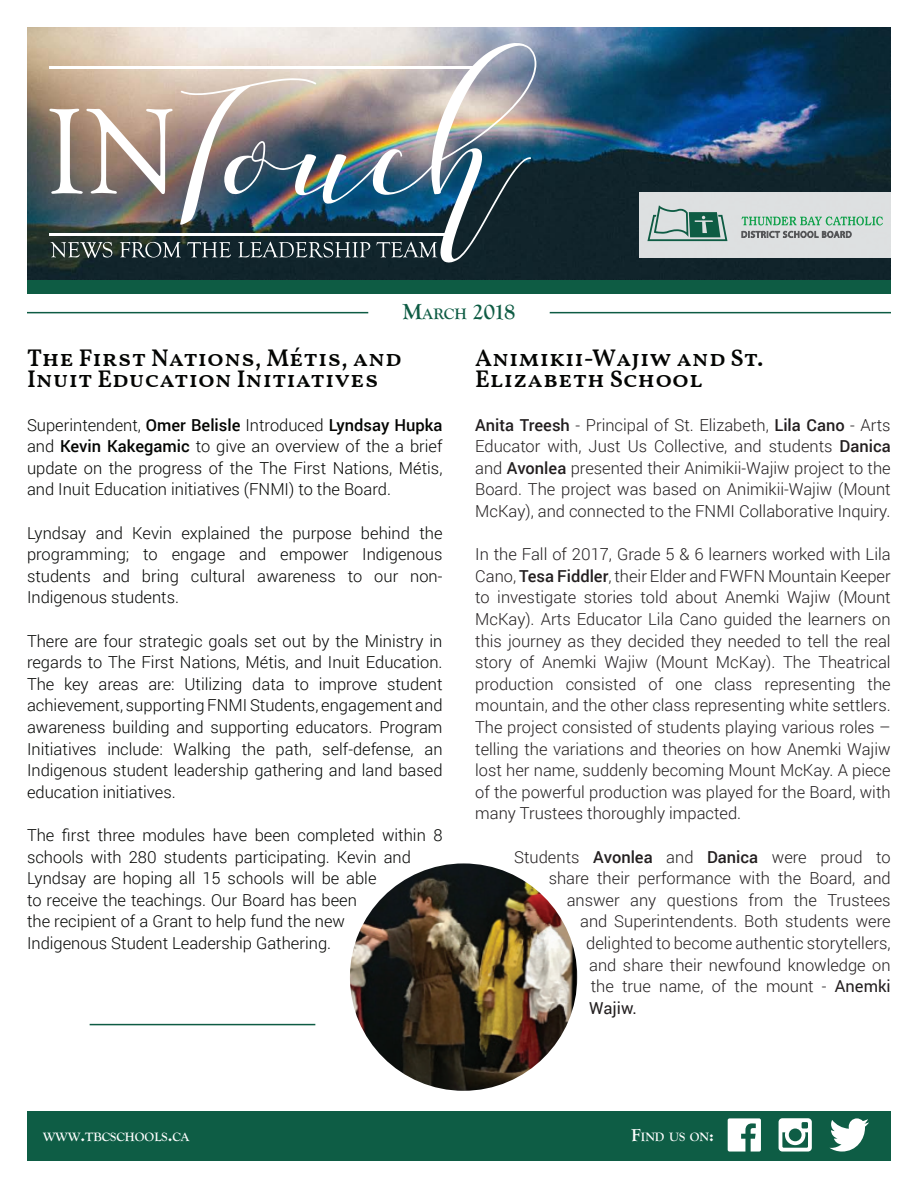
<style>
.page{position:relative;width:918px;height:1188px;background:#fff}
.page>*{position:absolute;margin:0;border:0;box-sizing:border-box;transform-origin:0 0}
.t1{font:600 24px/21.6px "Vollkorn";color:#040503}
.t2{font:300 16.5px/21.6px "Roboto";color:#231f20;text-align:justify}
.t3{font:300 16.5px/21.6px "Roboto";color:#040503;text-align:justify}
.t4{font:16.5px "Roboto";color:#231f20}
.t5{font:700 15.75px "Goudy Old Style T";color:#0e5c44}
.t6{font:700 12.6px "Goudy Old Style T";color:#fff}
.s1{font-size:22.5px}
.s2{font-weight:500}
.s3{font-weight:400}
.s4{font-size:18px}
</style>
<div class="page">
<div style="left:27px;top:27px;width:864px;height:267px;background:#0e5c44"></div>
<img style="left:27px;top:27px;width:864px;height:252px">
<img style="left:49px;top:43px;width:487px;height:220px">
<div style="left:639px;top:192px;width:252px;height:65px;background:#dde0e1"></div>
<hr style="left:27px;top:312px;width:341px;height:1px;background:#0e5c44">
<hr style="left:550px;top:312px;width:341px;height:1px;background:#0e5c44">
<hr style="left:90px;top:1024px;width:225px;height:1px;background:#0e5c44">
<img style="left:350px;top:863px;width:227px;height:228px;border-radius:114px">
<div style="left:27px;top:1111px;width:864px;height:50px;background:#0e5d45"></div>
<svg style="left:728px;top:1118px;width:33px;height:34px"></svg>
<svg style="left:779px;top:1118px;width:33px;height:34px"></svg>
<svg style="left:829px;top:1118px;width:40px;height:34px"></svg>
<svg style="left:742px;top:231px;width:109px;height:7px"></svg>
<svg style="left:741px;top:216px;width:142px;height:9px"></svg>
<svg style="left:647px;top:205px;width:80px;height:36px"></svg>
<p class="t5" style="left:403px;top:305px;width:114px"><span class="s1">M</span>ARCH <span class="s1">2018</span></p>
<p class="t1" style="left:27px;top:347px;width:377px">The First Nations, Métis, and<br>Inuit Education Initiatives</p>
<p class="t3" style="left:27px;top:413px;width:417px">Superintendent, <span class="s2">Omer Belisle</span> Introduced <span class="s2">Lyndsay Hupka </span>and <span class="s2">Kevin Kakegamic</span> to give an overview of the a brief update on the progress of the The First Nations, Métis, and Inuit Education initiatives (FNMI) to the Board.</p>
<p class="t3" style="left:27px;top:521px;width:417px">Lyndsay and Kevin explained the purpose behind the programming; to engage and empower Indigenous students and bring cultural awareness to our non-Indigenous students.</p>
<p class="t3" style="left:27px;top:629px;width:417px">There are four strategic goals set out by the Ministry in regards to The First Nations, Métis, and Inuit Education.<br>The key areas are: Utilizing data to improve student achievement, supporting FNMI Students, engagement and awareness building and supporting educators. Program Initiatives include: Walking the path, self-defense, an Indigenous student leadership gathering and land based education initiatives.</p>
<p class="t3" style="left:27px;top:824px;width:417px;text-align:left">The first three modules have been completed within 8 schools with 280 students participating. Kevin and Lyndsay are hoping all 15 schools will be able<br>to receive the teachings. Our Board has been<br>the recipient of a Grant to help fund the new<br>Indigenous Student Leadership Gathering.</p>
<p class="t1" style="left:475px;top:347px;width:290px">Animikii-Wajiw and St.<br>Elizabeth School</p>
<p class="t2" style="left:475px;top:413px;width:417px"><span class="s2">Anita Treesh</span> - Principal of St. Elizabeth, <span class="s2">Lila Cano</span> - Arts Educator with, Just Us Collective, and students <span class="s2">Danica </span>and <span class="s2">Avonlea</span> presented their Animikii-Wajiw project to the Board. The project was based on Animikii-Wajiw (Mount McKay), and connected to the FNMI Collaborative Inquiry.</p>
<p class="t2" style="left:475px;top:543px;width:417px">In the Fall of 2017, Grade 5 &amp; 6 learners worked with Lila Cano, <span class="s2">Tesa Fiddler</span>, their Elder and FWFN Mountain Keeper to investigate stories told about Anemki Wajiw (Mount McKay). Arts Educator Lila Cano guided the learners on this journey as they decided they needed to tell the real story of Anemki Wajiw (Mount McKay). The Theatrical production consisted of one class representing the mountain, and the other class representing white settlers.<br>The project consisted of students playing various roles – telling the variations and theories on how Anemki Wajiw lost her name, suddenly becoming Mount McKay. A piece of the powerful production was played for the Board, with many Trustees thoroughly impacted.</p>
<p class="t2" style="left:514px;top:845px;width:378px">Students <span class="s2">Avonlea</span> and <span class="s2">Danica</span> were proud to</p>
<p class="t2" style="left:549px;top:867px;width:344px">share their performance with the Board, and</p>
<p class="t2" style="left:567px;top:889px;width:325px">answer any questions from the Trustees</p>
<p class="t2" style="left:580px;top:910px;width:312px">and Superintendents. Both students were</p>
<p class="t2" style="left:586px;top:932px;width:306px">delighted to become authentic storytellers,</p>
<p class="t2" style="left:589px;top:953px;width:303px">and share their newfound knowledge on</p>
<p class="t2" style="left:591px;top:975px;width:301px">the true name, of the mount - <span class="s3">Anemki</span></p>
<p class="t4" style="left:589px;top:996px;width:49px">Wajiw.</p>
<p class="t6" style="left:43px;top:1130px;width:148px">WWW<span class="s4">.</span>TBCSCHOOLS<span class="s4">.</span>CA</p>
<p class="t6" style="left:631px;top:1130px;width:84px"><span class="s4">F</span>IND US ON<span class="s4">:</span></p>
</div>
